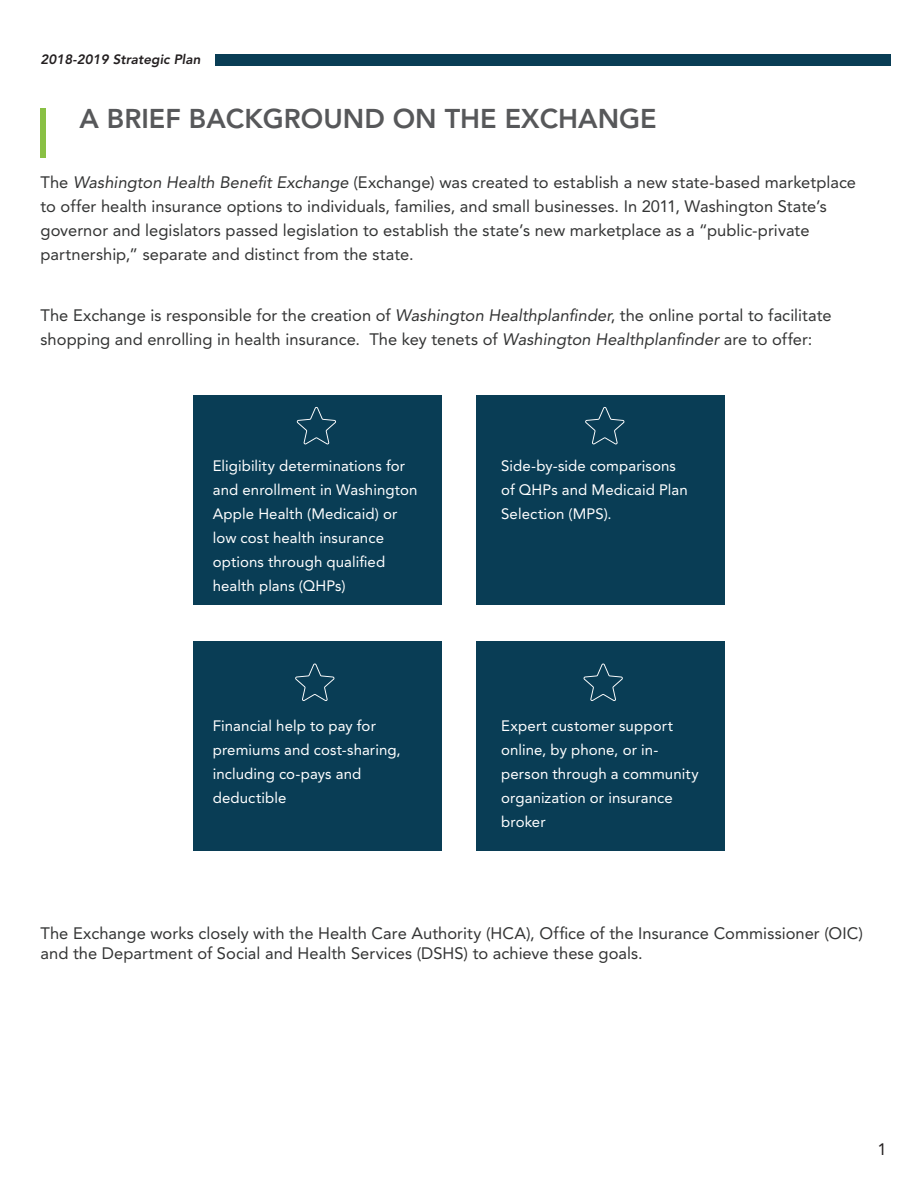
<style>
.page{position:relative;width:918px;height:1188px;background:#fff}
.page>*{position:absolute;margin:0;border:0;box-sizing:border-box;transform-origin:0 0}
.t1{font:800 27px "Avenir LT Std";color:#57585a}
.main_text{font:16.5px/24px "Avenir LT Std";letter-spacing:.005em;color:#333434}
.t2{font:16.5px "Avenir LT Std";color:#231f20}
.main_text-2{font:15px/24px "Avenir LT Std";letter-spacing:.005em;color:#fff}
.t3{font:italic 800 13.5px "Avenir LT Std";color:#231f20}
.s1{font-style:italic}
</style>
<div class="page">
<div style="left:40px;top:108px;width:6px;height:49px;background:#89c044"></div>
<div style="left:193px;top:395px;width:249px;height:210px;background:#093d55"></div>
<div style="left:476px;top:395px;width:249px;height:210px;background:#093d55"></div>
<div style="left:193px;top:641px;width:249px;height:210px;background:#093d55"></div>
<div style="left:476px;top:641px;width:249px;height:210px;background:#093d55"></div>
<svg style="left:297px;top:407px;width:39px;height:37px"></svg>
<svg style="left:585px;top:407px;width:39px;height:37px"></svg>
<svg style="left:295px;top:664px;width:39px;height:37px"></svg>
<svg style="left:584px;top:664px;width:39px;height:37px"></svg>
<div style="left:215px;top:54px;width:676px;height:12px;background:#093d55"></div>
<p class="t3" style="left:40px;top:52px;width:161px">2018-2019 Strategic Plan</p>
<p class="t1" style="left:79px;top:103px;width:579px">A BRIEF BACKGROUND ON THE EXCHANGE</p>
<p class="main_text" style="left:40px;top:170px;width:817px">The <span class="s1">Washington Health Benefit Exchange</span> (Exchange) was created to establish a new state-based marketplace to offer health insurance options to individuals, families, and small businesses. In 2011, Washington State’s governor and legislators passed legislation to establish the state’s new marketplace as a “public-private partnership,” separate and distinct from the state.</p>
<p class="main_text" style="left:40px;top:304px;width:793px">The Exchange is responsible for the creation of <span class="s1">Washington Healthplanfinder</span>, the online portal to facilitate shopping and enrolling in health insurance. The key tenets of <span class="s1">Washington Healthplanfinder</span> are to offer:</p>
<p class="main_text-2" style="left:213px;top:454px;width:206px">Eligibility determinations for and enrollment in Washington<br>Apple Health (Medicaid) or low cost health insurance options through qualified health plans (QHPs)</p>
<p class="main_text-2" style="left:213px;top:713px;width:190px">Financial help to pay for premiums and cost-sharing, including co-pays and deductible</p>
<p class="main_text-2" style="left:501px;top:454px;width:188px">Side-by-side comparisons of QHPs and Medicaid Plan<br>Selection (MPS).</p>
<p class="main_text-2" style="left:501px;top:713px;width:199px">Expert customer support online, by phone, or in&shy;person through a community organization or insurance broker</p>
<p class="main_text" style="left:40px;top:924px;width:824px;line-height:19.8px">The Exchange works closely with the Health Care Authority (HCA), Office of the Insurance Commissioner (OIC) and the Department of Social and Health Services (DSHS) to achieve these goals.</p>
<p class="t2" style="left:878px;top:1140px;width:11px">1</p>
</div>
